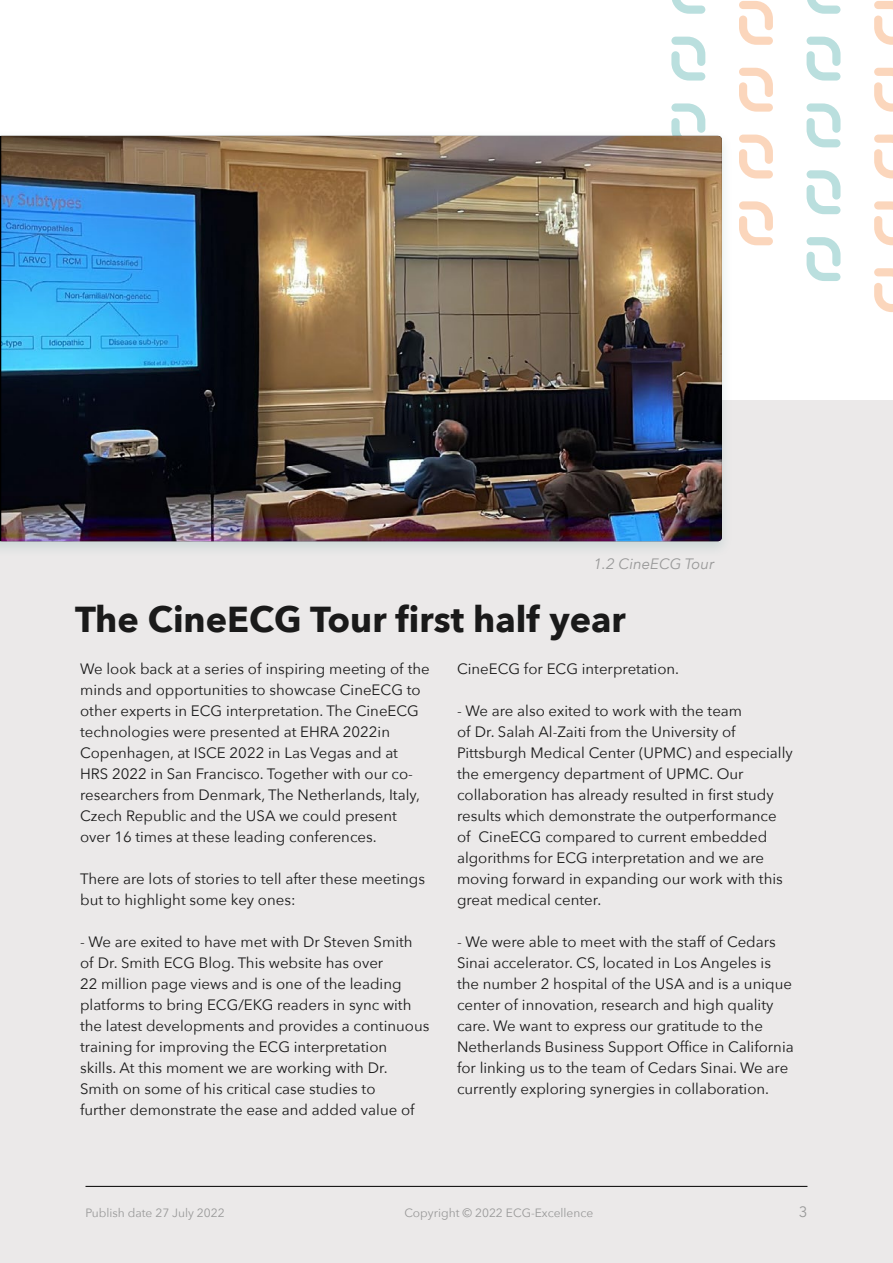
<style>
.page{position:relative;width:893px;height:1263px;background:#fff}
.page>*{position:absolute;margin:0;border:0;box-sizing:border-box;transform-origin:0 0}
.t1{font:700 36px "Avenir Next";color:#1a1a1a}
.t2{font:15px/21px "Avenir Next";color:#1a1a1a}
.t3{font:italic 15px "Avenir Next";color:#999}
.t4{font:15px "Avenir Next";color:#999}
.t5{font:12px "Avenir Next";color:#999}
</style>
<div class="page">
<div style="left:0;top:401px;width:893px;height:862px;background:#ebe9e9"></div>
<svg style="left:739px;top:1px;width:34px;height:44px"></svg>
<svg style="left:739px;top:68px;width:34px;height:44px"></svg>
<svg style="left:739px;top:135px;width:34px;height:43px"></svg>
<svg style="left:739px;top:201px;width:34px;height:44px"></svg>
<svg style="left:874px;top:1px;width:19px;height:44px"></svg>
<svg style="left:874px;top:68px;width:19px;height:44px"></svg>
<svg style="left:874px;top:135px;width:19px;height:43px"></svg>
<svg style="left:874px;top:201px;width:19px;height:44px"></svg>
<svg style="left:874px;top:268px;width:19px;height:44px"></svg>
<svg style="left:672px;top:0;width:33px;height:14px"></svg>
<svg style="left:671px;top:37px;width:34px;height:44px"></svg>
<svg style="left:671px;top:103px;width:34px;height:26px"></svg>
<svg style="left:807px;top:0;width:34px;height:14px"></svg>
<svg style="left:806px;top:37px;width:35px;height:44px"></svg>
<svg style="left:806px;top:103px;width:35px;height:44px"></svg>
<svg style="left:806px;top:170px;width:35px;height:44px"></svg>
<svg style="left:806px;top:237px;width:35px;height:44px"></svg>
<div style="left:0;top:129px;width:733px;height:429px;background:#17706e;opacity:.15"></div>
<img style="left:1px;top:136px;width:721px;height:405px">
<hr style="left:86px;top:1186px;width:721px;height:1px;background:#000">
<p class="t3" style="left:594px;top:551px;width:122px">1.2 CineECG Tour</p>
<h1 class="t1" style="left:75px;top:588px;width:552px">The CineECG Tour first half year</h1>
<p class="t2" style="left:80px;top:657px;width:351px">We look back at a series of inspiring meeting of the minds and opportunities to showcase CineECG to other experts in ECG interpretation. The CineECG technologies were presented at EHRA 2022in Copenhagen, at ISCE 2022 in Las Vegas and at HRS 2022 in San Francisco. Together with our co&shy;researchers from Denmark, The Netherlands, Italy, Czech Republic and the USA we could present over 16 times at these leading conferences.</p>
<p class="t2" style="left:80px;top:867px;width:346px">There are lots of stories to tell after these meetings but to highlight some key ones:</p>
<p class="t2" style="left:80px;top:930px;width:351px">- We are exited to have met with Dr Steven Smith of Dr. Smith ECG Blog. This website has over<br>22 million page views and is one of the leading platforms to bring ECG/EKG readers in sync with the latest developments and provides a continuous training for improving the ECG interpretation<br>skills. At this moment we are working with Dr.<br>Smith on some of his critical case studies to<br>further demonstrate the ease and added value of</p>
<p class="t2" style="left:457px;top:657px;width:224px">CineECG for ECG interpretation.</p>
<p class="t2" style="left:457px;top:699px;width:337px">- We are also exited to work with the team<br>of Dr. Salah Al-Zaiti from the University of Pittsburgh Medical Center (UPMC) and especially the emergency department of UPMC. Our collaboration has already resulted in first study results which demonstrate the outperformance of CineECG compared to current embedded algorithms for ECG interpretation and we are moving forward in expanding our work with this great medical center.</p>
<p class="t2" style="left:457px;top:930px;width:338px">- We were able to meet with the staff of Cedars Sinai accelerator. CS, located in Los Angeles is the number 2 hospital of the USA and is a unique center of innovation, research and high quality care. We want to express our gratitude to the Netherlands Business Support Office in California for linking us to the team of Cedars Sinai. We are currently exploring synergies in collaboration.</p>
<p class="t5" style="left:86px;top:1202px;width:141px">Publish date 27 July 2022</p>
<p class="t5" style="left:404px;top:1202px;width:190px">Copyright © 2022 ECG-Excellence</p>
<p class="t4" style="left:799px;top:1199px;width:10px">3</p>
</div>
